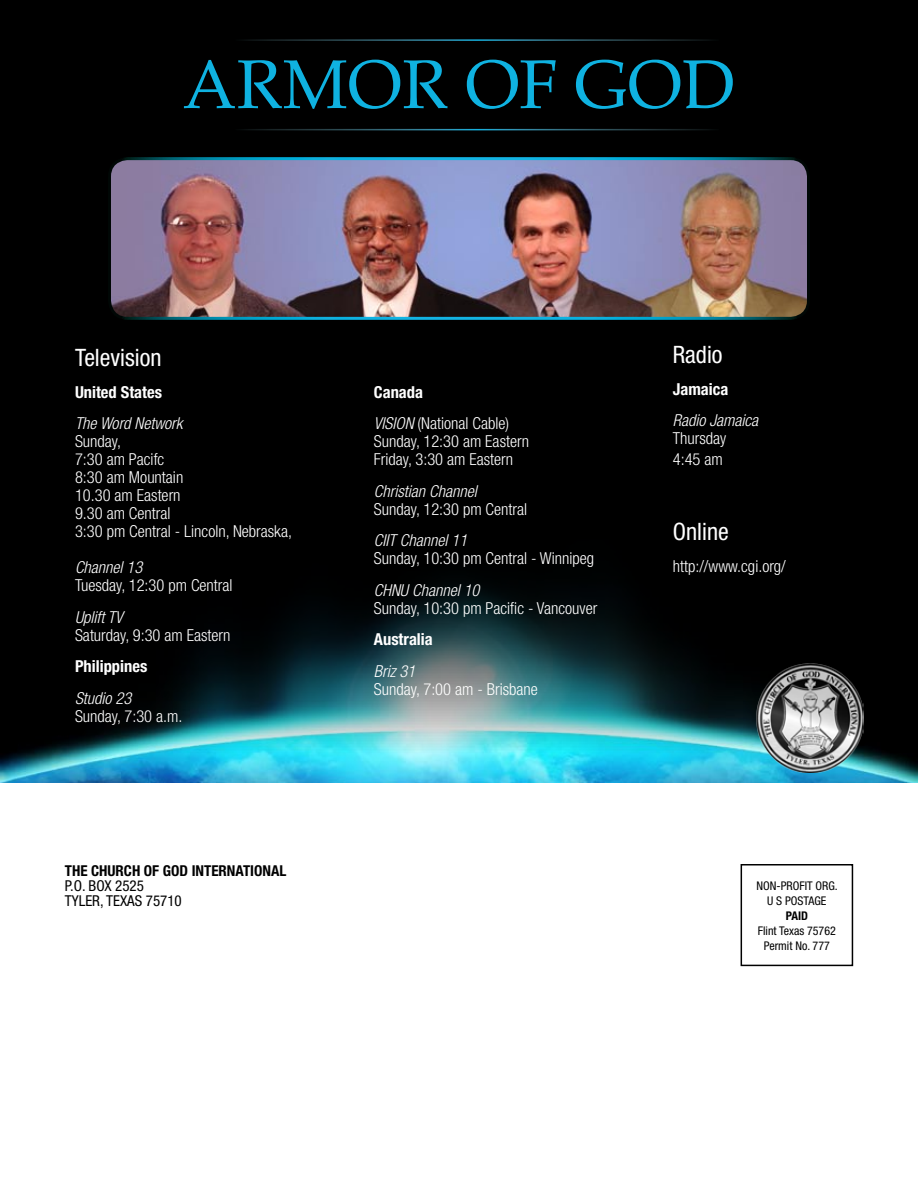
<style>
.page{position:relative;width:918px;height:1188px;background:#fff}
.page>*{position:absolute;margin:0;border:0;box-sizing:border-box;transform-origin:0 0}
.t1{font:69px "Book Antiqua";color:#0fb2e1}
.t2{font:condensed 24px "Helvetica Neue";color:#fff}
.t3{font:300 condensed 16.5px/18px "Helvetica Neue";color:#fff}
.t4{font:italic 300 condensed 16.5px "Helvetica Neue";color:#fff}
.t5{font:700 condensed 16.5px "Helvetica Neue";color:#fff}
.t6{font:700 condensed 15px "Helvetica Neue";color:#000}
.t7{font:condensed 15px/15px "Helvetica Neue";color:#000}
.t8{font:condensed 12px/15px "Helvetica Neue";color:#000;text-align:center}
.t9{font:700 condensed 12px "Helvetica Neue";color:#000}
.s1{font-weight:700}
.s2{font-style:italic}
</style>
<div class="page">
<div style="left:0;top:0;width:918px;height:783px;background:#000"></div>
<img style="left:0;top:586px;width:918px;height:197px">
<img style="left:756px;top:663px;width:108px;height:109px">
<img style="left:112px;top:161px;width:694px;height:155px">
<div style="left:108px;top:157px;width:702px;height:163px;border:3px solid #fff;border-radius:18px"></div>
<hr style="left:235px;top:39px;width:484px;height:2px;background:#fff">
<hr style="left:235px;top:129px;width:484px;height:1px;background:#fff">
<div style="left:741px;top:864px;width:112px;height:102px;border:2px solid #000"></div>
<h1 class="t1" style="left:183px;top:37px;width:554px">ARMOR OF GOD</h1>
<h2 class="t2" style="left:75px;top:344px;width:88px">Television</h2>
<p class="t5" style="left:75px;top:382px;width:89px">United States</p>
<p class="t4" style="left:75px;top:414px;width:109px">The Word Network</p>
<p class="t3" style="left:75px;top:432px;width:219px">Sunday,<br>7:30 am Pacifc<br>8:30 am Mountain<br>10.30 am Eastern<br>9.30 am Central<br>3:30 pm Central - Lincoln, Nebraska,</p>
<p class="t4" style="left:75px;top:558px;width:69px">Channel 13</p>
<p class="t3" style="left:75px;top:576px;width:159px">Tuesday, 12:30 pm Central</p>
<p class="t4" style="left:75px;top:608px;width:49px">Uplift TV</p>
<p class="t3" style="left:75px;top:626px;width:157px">Saturday, 9:30 am Eastern</p>
<p class="t5" style="left:75px;top:656px;width:74px">Philippines</p>
<p class="t4" style="left:75px;top:689px;width:58px">Studio 23</p>
<p class="t3" style="left:75px;top:707px;width:109px">Sunday, 7:30 a.m.</p>
<p class="t3" style="left:374px;top:376px;width:137px;line-height:31.5px"><span class="s1">Canada<br></span><span class="s2">VISION</span> (National Cable)</p>
<p class="t3" style="left:374px;top:433px;width:157px">Sunday, 12:30 am Eastern<br>Friday, 3:30 am Eastern</p>
<p class="t4" style="left:374px;top:482px;width:104px">Christian Channel</p>
<p class="t3" style="left:374px;top:500px;width:155px">Sunday, 12:30 pm Central</p>
<p class="t4" style="left:374px;top:531px;width:95px">CIIT Channel 11</p>
<p class="t3" style="left:374px;top:550px;width:222px">Sunday, 10:30 pm Central - Winnipeg</p>
<p class="t4" style="left:374px;top:581px;width:107px">CHNU Channel 10</p>
<p class="t3" style="left:374px;top:599px;width:225px">Sunday, 10:30 pm Pacific - Vancouver</p>
<p class="t5" style="left:374px;top:630px;width:60px">Australia</p>
<p class="t4" style="left:374px;top:662px;width:43px">Briz 31</p>
<p class="t3" style="left:374px;top:680px;width:165px">Sunday, 7:00 am - Brisbane</p>
<h2 class="t2" style="left:673px;top:341px;width:51px">Radio</h2>
<p class="t5" style="left:673px;top:379px;width:57px">Jamaica</p>
<p class="t4" style="left:673px;top:411px;width:87px">Radio Jamaica</p>
<p class="t3" style="left:673px;top:428px;width:55px;line-height:21px">Thursday<br>4:45 am</p>
<h2 class="t2" style="left:673px;top:518px;width:58px">Online</h2>
<p class="t3" style="left:673px;top:557px;width:115px">http://www.cgi.org/</p>
<p class="t6" style="left:65px;top:861px;width:222px">THE CHURCH OF GOD INTERNATIONAL</p>
<p class="t7" style="left:65px;top:878px;width:119px">P.O. BOX 2525<br>TYLER, TEXAS 75710</p>
<p class="t8" style="left:756px;top:878px;width:83px">NON-PROFIT ORG.<br>U S POSTAGE</p>
<p class="t9" style="left:786px;top:908px;width:18px">PAID</p>
<p class="t8" style="left:758px;top:923px;width:80px">Flint Texas 75762<br>Permit No. 777</p>
</div>
